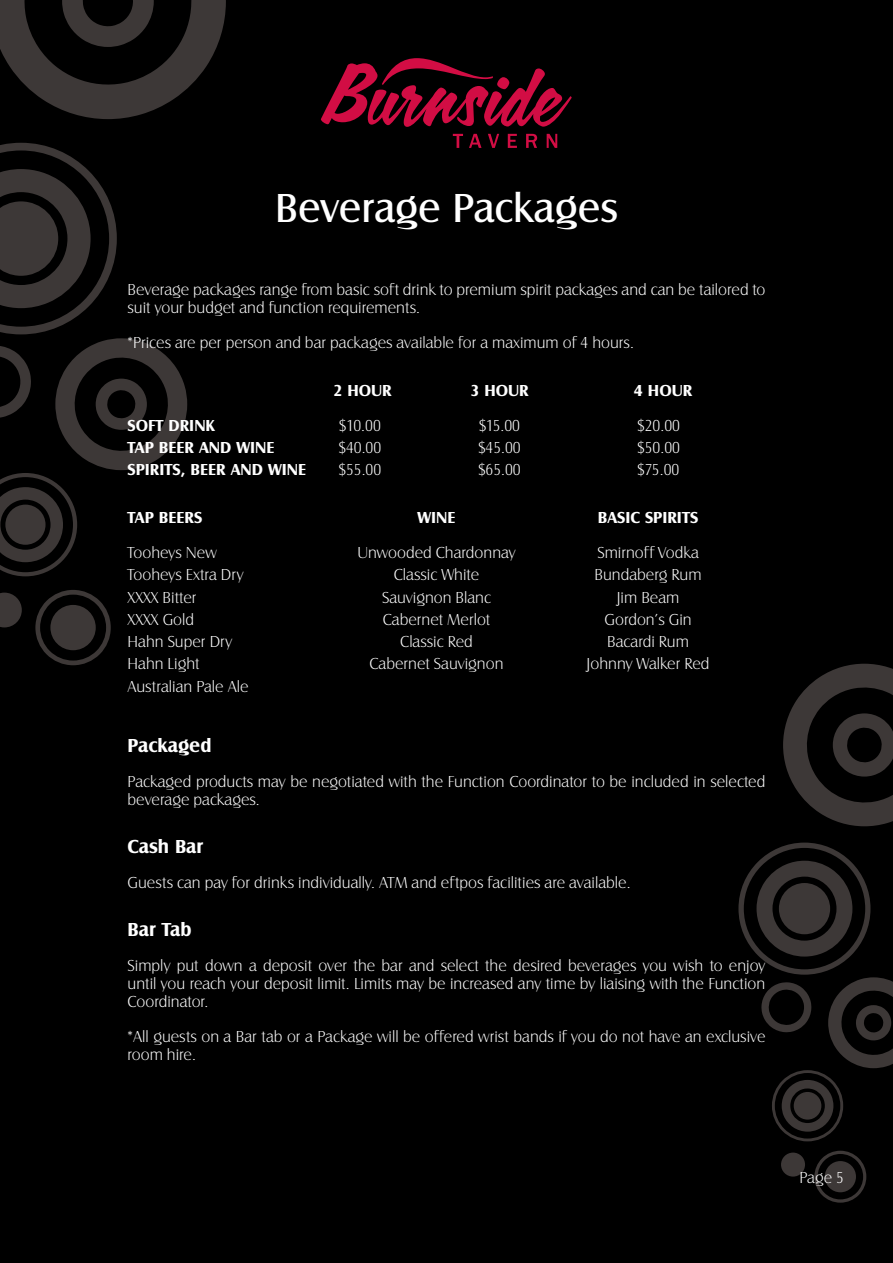
<style>
.page{position:relative;width:893px;height:1263px;background:#000}
.page>*{position:absolute;margin:0;border:0;box-sizing:border-box;transform-origin:0 0}
.t1{font:42px "Castle T";color:#fff}
.t2{font:700 19.5px "Castle T";color:#fff}
.t3{font:16.5px/18px "Castle T Ligh";color:#fff}
.t4{font:700 16.5px "Castle T";color:#fff}
</style>
<div class="page">
<svg style="left:814px;top:1151px;width:52px;height:52px"></svg>
<div style="left:825px;top:1161px;width:31px;height:31px;background:#3d3837;border-radius:50%"></div>
<div style="left:781px;top:1152px;width:24px;height:24px;background:#3d3837;border-radius:50%"></div>
<svg style="left:738px;top:842px;width:155px;height:299px"></svg>
<svg style="left:783px;top:664px;width:110px;height:162px"></svg>
<svg style="left:35px;top:590px;width:76px;height:75px"></svg>
<div style="left:50px;top:605px;width:46px;height:45px;background:#3d3837;border-radius:50%"></div>
<svg style="left:0;top:593px;width:22px;height:34px"></svg>
<svg style="left:0;top:143px;width:187px;height:433px"></svg>
<svg style="left:0;top:0;width:226px;height:119px"></svg>
<svg style="left:453px;top:134px;width:10px;height:14px"></svg>
<svg style="left:469px;top:134px;width:12px;height:14px"></svg>
<svg style="left:488px;top:134px;width:11px;height:14px"></svg>
<svg style="left:508px;top:134px;width:9px;height:14px"></svg>
<svg style="left:526px;top:134px;width:11px;height:14px"></svg>
<svg style="left:547px;top:134px;width:10px;height:14px"></svg>
<svg style="left:321px;top:58px;width:251px;height:69px"></svg>
<h1 class="t1" style="left:275px;top:185px;width:344px">Beverage Packages</h1>
<p class="t3" style="left:128px;top:280px;width:639px">Beverage packages range from basic soft drink to premium spirit packages and can be tailored to suit your budget and function requirements.</p>
<p class="t3" style="left:128px;top:333px;width:508px">*Prices are per person and bar packages available for a maximum of 4 hours.</p>
<p class="t4" style="left:333px;top:381px;width:60px">2 HOUR</p>
<p class="t4" style="left:470px;top:381px;width:60px">3 HOUR</p>
<p class="t4" style="left:634px;top:381px;width:60px">4 HOUR</p>
<p class="t4" style="left:128px;top:416px;width:89px">SOFT DRINK</p>
<p class="t3" style="left:339px;top:416px;width:43px">$10.00</p>
<p class="t3" style="left:479px;top:416px;width:43px">$15.00</p>
<p class="t3" style="left:638px;top:416px;width:44px">$20.00</p>
<p class="t4" style="left:128px;top:438px;width:148px">TAP BEER AND WINE</p>
<p class="t3" style="left:339px;top:438px;width:44px">$40.00</p>
<p class="t3" style="left:478px;top:438px;width:44px">$45.00</p>
<p class="t3" style="left:638px;top:438px;width:44px">$50.00</p>
<p class="t4" style="left:128px;top:460px;width:180px">SPIRITS, BEER AND WINE</p>
<p class="t3" style="left:339px;top:461px;width:44px">$55.00</p>
<p class="t3" style="left:478px;top:461px;width:44px">$65.00</p>
<p class="t3" style="left:638px;top:461px;width:43px">$75.00</p>
<p class="t4" style="left:128px;top:508px;width:76px">TAP BEERS</p>
<p class="t4" style="left:418px;top:508px;width:39px">WINE</p>
<p class="t4" style="left:598px;top:508px;width:102px">BASIC SPIRITS</p>
<p class="t3" style="left:128px;top:543px;width:91px">Tooheys New</p>
<p class="t3" style="left:357px;top:543px;width:160px">Unwooded Chardonnay</p>
<p class="t3" style="left:597px;top:543px;width:103px">Smirnoff Vodka</p>
<p class="t3" style="left:128px;top:566px;width:117px">Tooheys Extra Dry</p>
<p class="t3" style="left:394px;top:566px;width:87px">Classic White</p>
<p class="t3" style="left:595px;top:566px;width:108px">Bundaberg Rum</p>
<p class="t3" style="left:128px;top:588px;width:71px">XXXX Bitter</p>
<p class="t3" style="left:382px;top:588px;width:111px">Sauvignon Blanc</p>
<p class="t3" style="left:617px;top:588px;width:64px">Jim Beam</p>
<p class="t3" style="left:128px;top:610px;width:68px">XXXX Gold</p>
<p class="t3" style="left:383px;top:610px;width:109px">Cabernet Merlot</p>
<p class="t3" style="left:605px;top:610px;width:89px">Gordon’s Gin</p>
<p class="t3" style="left:128px;top:633px;width:106px">Hahn Super Dry</p>
<p class="t3" style="left:400px;top:633px;width:74px">Classic Red</p>
<p class="t3" style="left:607px;top:633px;width:83px">Bacardi Rum</p>
<p class="t3" style="left:128px;top:655px;width:74px">Hahn Light</p>
<p class="t3" style="left:370px;top:655px;width:135px">Cabernet Sauvignon</p>
<p class="t3" style="left:587px;top:655px;width:125px">Johnny Walker Red</p>
<p class="t3" style="left:128px;top:677px;width:123px">Australian Pale Ale</p>
<p class="t2" style="left:128px;top:734px;width:85px">Packaged</p>
<p class="t3" style="left:128px;top:772px;width:639px">Packaged products may be negotiated with the Function Coordinator to be included in selected beverage packages.</p>
<p class="t2" style="left:128px;top:835px;width:77px">Cash Bar</p>
<p class="t3" style="left:128px;top:873px;width:504px">Guests can pay for drinks individually. ATM and eftpos facilities are available.</p>
<p class="t2" style="left:128px;top:918px;width:65px">Bar Tab</p>
<p class="t3" style="left:128px;top:956px;width:639px;text-align:justify">Simply put down a deposit over the bar and select the desired beverages you wish to enjoy until you reach your deposit limit. Limits may be increased any time by liaising with the Function Coordinator.</p>
<p class="t3" style="left:128px;top:1027px;width:639px">*All guests on a Bar tab or a Package will be offered wrist bands if you do not have an exclusive room hire.</p>
<p class="t3" style="left:799px;top:1168px;width:46px">Page 5</p>
</div>
